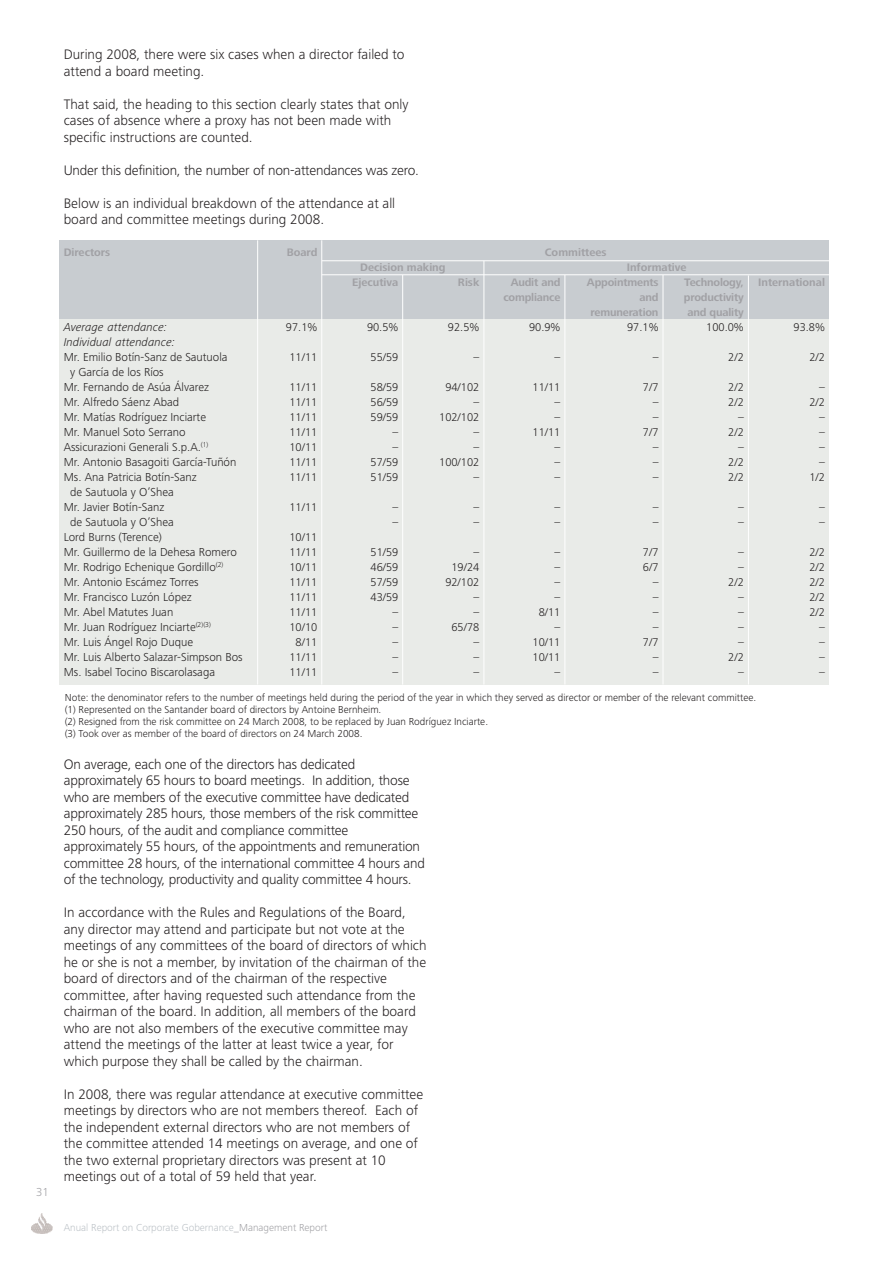
<style>
.page{position:relative;width:893px;height:1263px;background:#fff}
.page>*{position:absolute;margin:0;border:0;box-sizing:border-box;transform-origin:0 0}
.t1{font:300 14.25px/16.5px "Frutiger Next LT";color:#231f20}
.t2{font:300 12px "Frutiger Next LT";color:#231f20}
.t3{font:italic 300 12px/15px "Frutiger Next LT";color:#231f20}
.t4{font:300 12px "Frutiger Next LT";color:#a1a1a5}
.t5{font:300 11.7px/15px "Frutiger Next LT";color:#231f20;text-align:right}
.t6{font:700 11.25px/15px "Frutiger Next LT";letter-spacing:-.015em;color:#a1a1a5;text-align:right}
.t7{font:300 10.5px/12px "Frutiger Next LT";color:#231f20}
.t8{font:300 10.5px "Frutiger Next LT";color:#bcc2c7}
.s1{color:#a1a1a5}
</style>
<div class="page">
<img style="left:32px;top:1214px;width:21px;height:19px">
<div style="left:60px;top:240px;width:769px;height:445px;background:#e9ebe8"></div>
<div style="left:60px;top:240px;width:769px;height:79px;background:#c8ccd0"></div>
<hr style="left:257px;top:240px;width:1px;height:444px;background:#fff">
<hr style="left:321px;top:240px;width:1px;height:444px;background:#fff">
<hr style="left:402px;top:275px;width:1px;height:409px;background:#fff">
<hr style="left:484px;top:261px;width:1px;height:423px;background:#fff">
<hr style="left:564px;top:275px;width:1px;height:409px;background:#fff">
<hr style="left:663px;top:275px;width:1px;height:409px;background:#fff">
<hr style="left:748px;top:275px;width:1px;height:409px;background:#fff">
<hr style="left:322px;top:260px;width:507px;height:1px;background:#fff">
<hr style="left:322px;top:274px;width:507px;height:1px;background:#fff">
<p class="t4" style="left:36px;top:1188px;width:14px">31</p>
<p class="t1" style="left:64px;top:48px;width:342px">During 2008, there were six cases when a director failed to attend a board meeting.</p>
<p class="t1" style="left:64px;top:97px;width:346px">That said, the heading to this section clearly states that only cases of absence where a proxy has not been made with specific instructions are counted.</p>
<p class="t1" style="left:64px;top:163px;width:357px">Under this definition, the number of non-attendances was zero.</p>
<p class="t1" style="left:64px;top:196px;width:333px">Below is an individual breakdown of the attendance at all board and committee meetings during 2008.</p>
<p class="t6" style="left:64px;top:246px;width:48px">Directors</p>
<p class="t3" style="left:64px;top:321px;width:113px">Average attendance:<br>Individual attendance:</p>
<p class="t2" style="left:64px;top:353px;width:165px">Mr. Emilio Botín-Sanz de Sautuola</p>
<p class="t2" style="left:70px;top:368px;width:95px">y García de los Ríos</p>
<p class="t2" style="left:64px;top:383px;width:147px">Mr. Fernando de Asúa Álvarez</p>
<p class="t2" style="left:64px;top:398px;width:117px">Mr. Alfredo Sáenz Abad</p>
<p class="t2" style="left:64px;top:413px;width:144px">Mr. Matías Rodríguez Inciarte</p>
<p class="t2" style="left:64px;top:428px;width:123px">Mr. Manuel Soto Serrano</p>
<p class="t2" style="left:64px;top:443px;width:146px">Assicurazioni Generali S.p.A.<sup>(1)</sup></p>
<p class="t2" style="left:64px;top:458px;width:174px">Mr. Antonio Basagoiti García-Tuñón</p>
<p class="t2" style="left:64px;top:473px;width:134px">Ms. Ana Patricia Botín-Sanz</p>
<p class="t2" style="left:70px;top:488px;width:105px">de Sautuola y O’Shea</p>
<p class="t2" style="left:64px;top:503px;width:102px">Mr. Javier Botín-Sanz</p>
<p class="t2" style="left:70px;top:518px;width:105px">de Sautuola y O’Shea</p>
<p class="t2" style="left:64px;top:533px;width:100px">Lord Burns (Terence)</p>
<p class="t2" style="left:64px;top:548px;width:175px">Mr. Guillermo de la Dehesa Romero</p>
<p class="t2" style="left:64px;top:563px;width:161px">Mr. Rodrigo Echenique Gordillo<sup>(2)</sup></p>
<p class="t2" style="left:64px;top:578px;width:136px">Mr. Antonio Escámez Torres</p>
<p class="t2" style="left:64px;top:593px;width:129px">Mr. Francisco Luzón López</p>
<p class="t2" style="left:64px;top:608px;width:111px">Mr. Abel Matutes Juan</p>
<p class="t2" style="left:64px;top:623px;width:149px">Mr. Juan Rodríguez Inciarte<sup>(2)(3)</sup></p>
<p class="t2" style="left:64px;top:638px;width:131px">Mr. Luis Ángel Rojo Duque</p>
<p class="t2" style="left:64px;top:653px;width:180px">Mr. Luis Alberto Salazar-Simpson Bos</p>
<p class="t2" style="left:64px;top:668px;width:153px">Ms. Isabel Tocino Biscarolasaga</p>
<p class="t6" style="left:287px;top:246px;width:32px">Board</p>
<p class="t5" style="left:286px;top:321px;width:33px">97.1%</p>
<p class="t5" style="left:289px;top:351px;width:29px">11/11</p>
<p class="t5" style="left:289px;top:381px;width:29px;text-align:justify">11/11<br>11/11<br>11/11<br>11/11<br>10/11<br>11/11<br>11/11</p>
<p class="t5" style="left:289px;top:501px;width:29px">11/11</p>
<p class="t5" style="left:289px;top:531px;width:29px;text-align:center">10/11<br>11/11<br>10/11<br>11/11<br>11/11<br>11/11<br>10/10<br>8/11<br>11/11<br>11/11</p>
<p class="t6" style="left:352px;top:261px;width:95px;text-align:left;text-indent:8px">Decision making<br>Ejecutiva</p>
<p class="t5" style="left:367px;top:321px;width:33px">90.5%</p>
<p class="t5" style="left:370px;top:351px;width:29px">55/59</p>
<p class="t5" style="left:370px;top:381px;width:29px">58/59<br>56/59<br>59/59 –<br>–<br>57/59<br>51/59</p>
<p class="t5" style="left:393px;top:501px;width:7px;text-align:left">– –</p>
<p class="t5" style="left:370px;top:546px;width:29px">51/59<br>46/59<br>57/59<br>43/59 –<br>–<br>–<br>–<br>–</p>
<p class="t6" style="left:458px;top:276px;width:23px">Risk</p>
<p class="t5" style="left:448px;top:321px;width:33px">92.5%</p>
<p class="t5" style="left:474px;top:351px;width:7px">–</p>
<p class="t5" style="left:439px;top:381px;width:42px">94/102 –<br>102/102 –<br>–<br>100/102 –</p>
<p class="t5" style="left:474px;top:501px;width:7px;text-align:left">– –</p>
<p class="t5" style="left:445px;top:546px;width:36px">–<br>19/24<br>92/102 –<br>–<br>65/78 –<br>–<br>–</p>
<p class="t6" style="left:545px;top:246px;width:63px">Committees</p>
<p class="t6" style="left:627px;top:261px;width:61px">Informative</p>
<p class="t6" style="left:503px;top:276px;width:59px">Audit and compliance</p>
<p class="t5" style="left:529px;top:321px;width:33px">90.9%</p>
<p class="t5" style="left:555px;top:351px;width:7px">–</p>
<p class="t5" style="left:533px;top:381px;width:29px">11/11 –<br>–<br>11/11 –<br>–<br>–</p>
<p class="t5" style="left:555px;top:501px;width:7px;text-align:left">– –</p>
<p class="t5" style="left:533px;top:546px;width:29px">–<br>–<br>–<br>–<br>8/11 –<br>10/11<br>10/11 –</p>
<p class="t6" style="left:587px;top:276px;width:73px">Appointments and remuneration</p>
<p class="t5" style="left:627px;top:321px;width:33px">97.1%</p>
<p class="t5" style="left:653px;top:351px;width:7px">–</p>
<p class="t5" style="left:643px;top:381px;width:17px">7/7 –<br>–<br>7/7 –<br>–<br>–</p>
<p class="t5" style="left:653px;top:501px;width:7px;text-align:left">– –</p>
<p class="t5" style="left:643px;top:546px;width:17px">7/7<br>6/7 –<br>–<br>–<br>–<br>7/7 –<br>–</p>
<p class="t6" style="left:684px;top:276px;width:61px;text-align:center">Technology, productivity and quality</p>
<p class="t5" style="left:706px;top:321px;width:39px">100.0%</p>
<p class="t5" style="left:728px;top:351px;width:17px">2/2</p>
<p class="t5" style="left:728px;top:381px;width:17px">2/2<br>2/2 –<br>2/2 –<br>2/2<br>2/2</p>
<p class="t5" style="left:738px;top:501px;width:7px;text-align:left">– –</p>
<p class="t5" style="left:728px;top:546px;width:17px">–<br>–<br>2/2 –<br>–<br>–<br>–<br>2/2 –</p>
<p class="t6" style="left:758px;top:276px;width:68px">International</p>
<p class="t5" style="left:793px;top:321px;width:33px">93.8%</p>
<p class="t5" style="left:809px;top:351px;width:17px">2/2</p>
<p class="t5" style="left:809px;top:381px;width:17px">–<br>2/2 –<br>–<br>–<br>–<br>1/2</p>
<p class="t5" style="left:819px;top:501px;width:7px;text-align:left">– –</p>
<p class="t5" style="left:809px;top:546px;width:17px">2/2<br>2/2<br>2/2<br>2/2<br>2/2 –<br>–<br>–<br>–</p>
<p class="t7" style="left:65px;top:693px;width:693px">Note: the denominator refers to the number of meetings held during the period of the year in which they served as director or member of the relevant committee. (1) Represented on the Santander board of directors by Antoine Bernheim.<br>(2) Resigned from the risk committee on 24 March 2008, to be replaced by Juan Rodríguez Inciarte.<br>(3) Took over as member of the board of directors on 24 March 2008.</p>
<p class="t1" style="left:64px;top:757px;width:363px">On average, each one of the directors has dedicated approximately 65 hours to board meetings. In addition, those who are members of the executive committee have dedicated approximately 285 hours, those members of the risk committee 250 hours, of the audit and compliance committee approximately 55 hours, of the appointments and remuneration committee 28 hours, of the international committee 4 hours and of the technology, productivity and quality committee 4 hours.</p>
<p class="t1" style="left:64px;top:906px;width:364px">In accordance with the Rules and Regulations of the Board, any director may attend and participate but not vote at the meetings of any committees of the board of directors of which he or she is not a member, by invitation of the chairman of the board of directors and of the chairman of the respective committee, after having requested such attendance from the chairman of the board. In addition, all members of the board who are not also members of the executive committee may attend the meetings of the latter at least twice a year, for which purpose they shall be called by the chairman.</p>
<p class="t1" style="left:64px;top:1087px;width:361px">In 2008, there was regular attendance at executive committee meetings by directors who are not members thereof. Each of the independent external directors who are not members of the committee attended 14 meetings on average, and one of the two external proprietary directors was present at 10 meetings out of a total of 59 held that year.</p>
<p class="t8" style="left:64px;top:1224px;width:265px">Anual Report on Corporate Gobernance<span class="s1">_Management Report</span></p>
</div>
